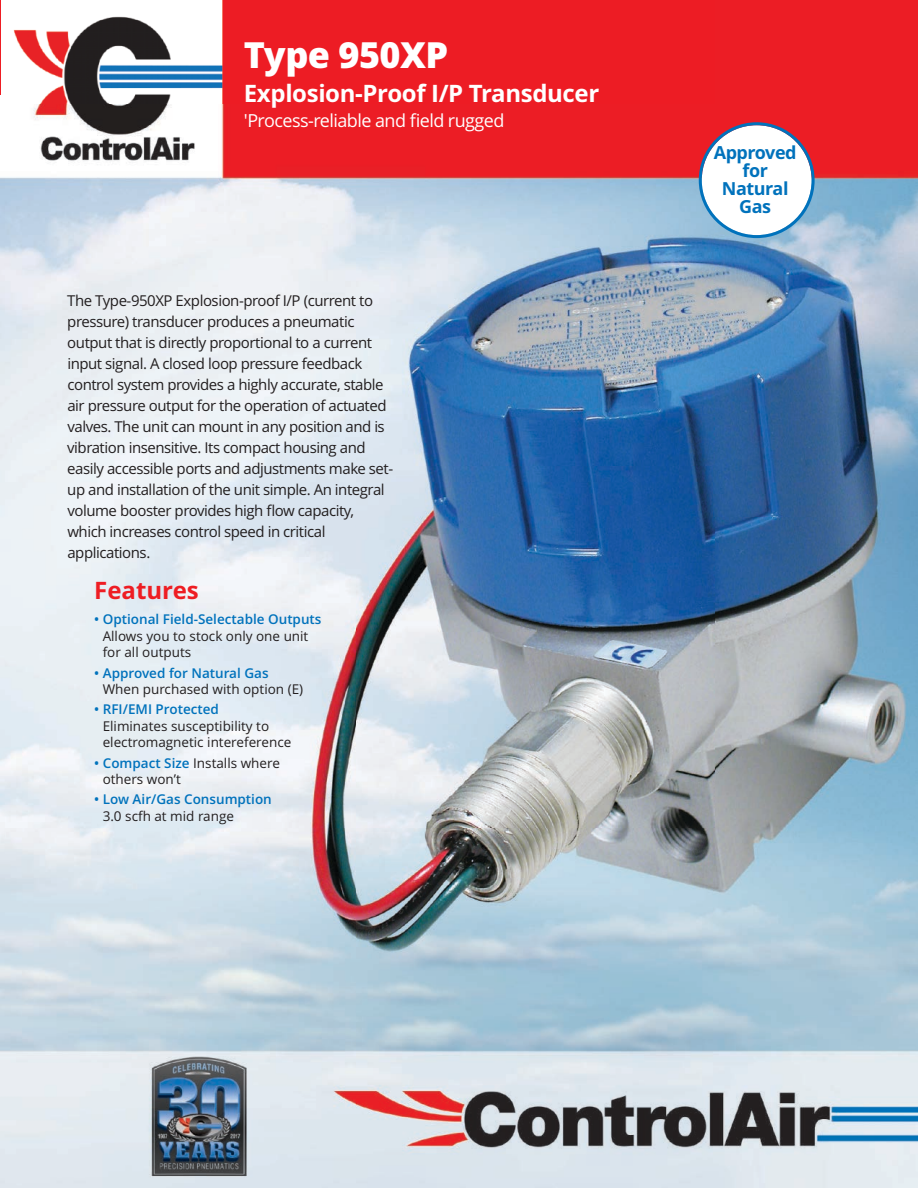
<style>
.page{position:relative;width:918px;height:1188px;background:#fff}
.page>*{position:absolute;margin:0;border:0;box-sizing:border-box;transform-origin:0 0}
.t1{font:800 36px "Open Sans";letter-spacing:-.015em;color:#fff}
.t2{font:700 24px "Open Sans";letter-spacing:-.015em;color:#fff}
.t3{font:700 24px "Open Sans";color:#ee1d23}
.t4{font:18px "Open Sans";letter-spacing:-.03em;color:#fff}
.t5{font:700 18px/18px "Open Sans";letter-spacing:-.025em;color:#0072bc;text-align:center}
.t6{font:15px/21px "Open Sans";letter-spacing:-.03em;color:#231f20}
.t7{font:13.5px/16.4px "Open Sans";color:#231f20}
.t8{font:600 13.5px "Open Sans";color:#0072bc}
.s1{font-weight:600;color:#0072bc}
</style>
<div class="page">
<img style="left:0;top:0;width:918px;height:1188px">
<svg style="left:699px;top:122px;width:116px;height:116px"></svg>
<h1 class="t1" style="left:244px;top:35px;width:206px">Type 950XP</h1>
<h2 class="t2" style="left:244px;top:80px;width:357px">Explosion-Proof I/P Transducer</h2>
<p class="t4" style="left:244px;top:110px;width:262px">'Process-reliable and field rugged</p>
<p class="t6" style="left:67px;top:290px;width:328px">The Type-950XP Explosion-proof I/P (current to pressure) transducer produces a pneumatic output that is directly proportional to a current input signal. A closed loop pressure feedback control system provides a highly accurate, stable air pressure output for the operation of actuated valves. The unit can mount in any position and is vibration insensitive. Its compact housing and easily accessible ports and adjustments make set&shy;up and installation of the unit simple. An integral volume booster provides high flow capacity, which increases control speed in critical applications.</p>
<h2 class="t3" style="left:94px;top:577px;width:106px">Features</h2>
<p class="t8" style="left:94px;top:612px;width:229px">• Optional Field-Selectable Outputs</p>
<p class="t7" style="left:103px;top:628px;width:207px">Allows you to stock only one unit for all outputs</p>
<p class="t8" style="left:94px;top:665px;width:176px">• Approved for Natural Gas</p>
<p class="t7" style="left:103px;top:681px;width:202px">When purchased with option (E)</p>
<p class="t8" style="left:94px;top:702px;width:126px">• RFI/EMI Protected</p>
<p class="t7" style="left:103px;top:718px;width:190px">Eliminates susceptibility to electromagnetic intereference</p>
<p class="t7" style="left:103px;top:755px;width:179px;text-indent:-8px"><span class="s1">• Compact Size</span> Installs where others won’t</p>
<p class="t8" style="left:94px;top:792px;width:179px">• Low Air/Gas Consumption</p>
<p class="t7" style="left:103px;top:808px;width:133px">3.0 scfh at mid range</p>
<p class="t5" style="left:714px;top:144px;width:84px">Approved for<br>Natural<br>Gas</p>
</div>
